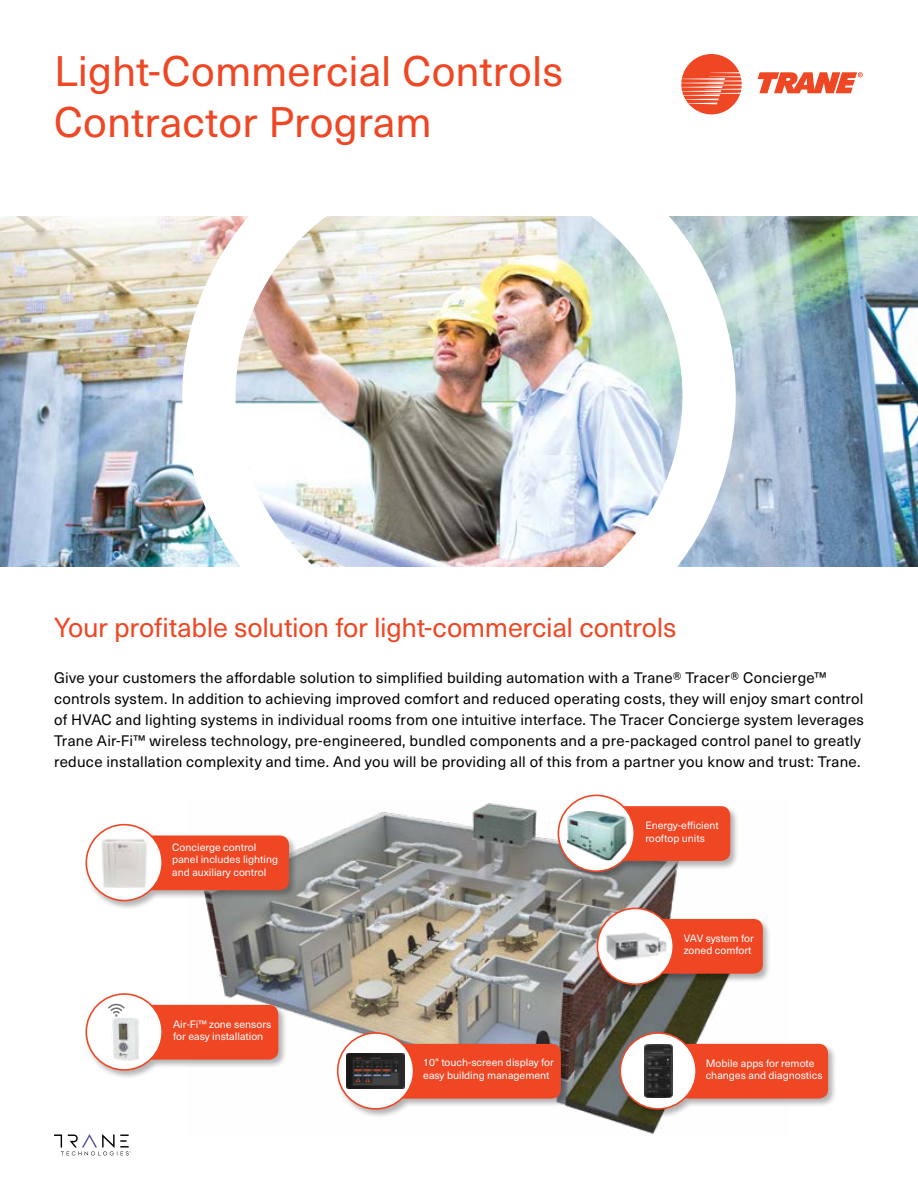
<style>
.page{position:relative;width:918px;height:1188px;background:#fff}
.page>*{position:absolute;margin:0;border:0;box-sizing:border-box;transform-origin:0 0}
.t1{font:42px/51px "Neue Haas Unica W1 G";color:#ef4623}
.t2{font:27px "Neue Haas Unica W1 G";letter-spacing:-.01em;color:#ef4623}
.t3{font:15px/21px "Neue Haas Unica W1 G";letter-spacing:.015em;color:#000}
.t4{font:10.5px/12.6px "Neue Haas Unica W1 G";color:#fff}
</style>
<div class="page">
<svg style="left:681px;top:54px;width:61px;height:60px"></svg>
<svg style="left:758px;top:72px;width:105px;height:21px"></svg>
<svg style="left:54px;top:1134px;width:77px;height:21px"></svg>
<img style="left:0;top:216px;width:918px;height:351px">
<img style="left:182px;top:216px;width:554px;height:351px">
<img style="left:207px;top:803px;width:514px;height:332px">
<div style="left:595px;top:907px;width:176px;height:88px;background:#000;opacity:.3"></div>
<div style="left:636px;top:919px;width:127px;height:55px;background:#ef4623;border-radius:9px"></div>
<div style="left:597px;top:908px;width:76px;height:76px;background:#fff;border-radius:50%"></div>
<div style="left:597px;top:908px;width:77px;height:77px;border:2px solid #ef4623;border-radius:50%"></div>
<img style="left:606px;top:932px;width:61px;height:29px">
<div style="left:335px;top:1031px;width:234px;height:88px;background:#000;opacity:.3"></div>
<div style="left:376px;top:1044px;width:185px;height:55px;background:#ef4623;border-radius:9px"></div>
<svg style="left:338px;top:1033px;width:76px;height:76px"></svg>
<div style="left:337px;top:1032px;width:77px;height:78px;border:2px solid #ef4623;border-radius:50%"></div>
<div style="left:618px;top:1031px;width:219px;height:88px;background:#000;opacity:.3"></div>
<div style="left:660px;top:1044px;width:168px;height:55px;background:#ef4623;border-radius:9px"></div>
<div style="left:620px;top:1033px;width:76px;height:76px;background:#fff;border-radius:50%"></div>
<div style="left:619px;top:1032px;width:78px;height:78px;border:2px solid #ef4623;border-radius:50%"></div>
<div style="left:84px;top:823px;width:213px;height:88px;background:#000;opacity:.3"></div>
<div style="left:125px;top:835px;width:164px;height:55px;background:#ef4623;border-radius:9px"></div>
<div style="left:86px;top:825px;width:76px;height:76px;background:#fff;border-radius:50%"></div>
<div style="left:86px;top:824px;width:77px;height:77px;border:2px solid #ef4623;border-radius:50%"></div>
<div style="left:84px;top:992px;width:203px;height:88px;background:#000;opacity:.3"></div>
<div style="left:125px;top:1005px;width:153px;height:55px;background:#ef4623;border-radius:9px"></div>
<div style="left:86px;top:994px;width:76px;height:76px;background:#fff;border-radius:50%"></div>
<div style="left:86px;top:993px;width:77px;height:78px;border:2px solid #ef4623;border-radius:50%"></div>
<img style="left:347px;top:1054px;width:57px;height:34px">
<img style="left:101px;top:839px;width:46px;height:49px">
<img style="left:112px;top:1018px;width:27px;height:43px">
<div style="left:556px;top:794px;width:183px;height:88px;background:#000;opacity:.3"></div>
<div style="left:597px;top:806px;width:133px;height:55px;background:#ef4623;border-radius:9px"></div>
<div style="left:558px;top:795px;width:76px;height:76px;background:#fff;border-radius:50%"></div>
<div style="left:558px;top:795px;width:77px;height:77px;border:2px solid #ef4623;border-radius:50%"></div>
<img style="left:567px;top:811px;width:59px;height:49px">
<svg style="left:108px;top:1003px;width:17px;height:14px"></svg>
<img style="left:645px;top:1045px;width:27px;height:53px">
<h1 class="t1" style="left:54px;top:43px;width:511px">Light-Commercial Controls<br>Contractor Program</h1>
<h2 class="t2" style="left:54px;top:608px;width:624px">Your profitable solution for light-commercial controls</h2>
<p class="t3" style="left:54px;top:666px;width:812px">Give your customers the affordable solution to simplified building automation with a Trane® Tracer® Concierge™ controls system. In addition to achieving improved comfort and reduced operating costs, they will enjoy smart control of HVAC and lighting systems in individual rooms from one intuitive interface. The Tracer Concierge system leverages Trane Air-Fi™ wireless technology, pre-engineered, bundled components and a pre-packaged control panel to greatly reduce installation complexity and time. And you will be providing all of this from a partner you know and trust: Trane.</p>
<p class="t4" style="left:172px;top:840px;width:107px">Concierge control panel includes lighting and auxiliary control</p>
<p class="t4" style="left:173px;top:1017px;width:100px">Air-Fi™ zone sensors for easy installation</p>
<p class="t4" style="left:645px;top:819px;width:75px">Energy-efficient rooftop units</p>
<p class="t4" style="left:684px;top:931px;width:72px">VAV system for zoned comfort</p>
<p class="t4" style="left:423px;top:1056px;width:132px">10" touch-screen display for easy building management</p>
<p class="t4" style="left:706px;top:1056px;width:118px">Mobile apps for remote changes and diagnostics</p>
</div>
